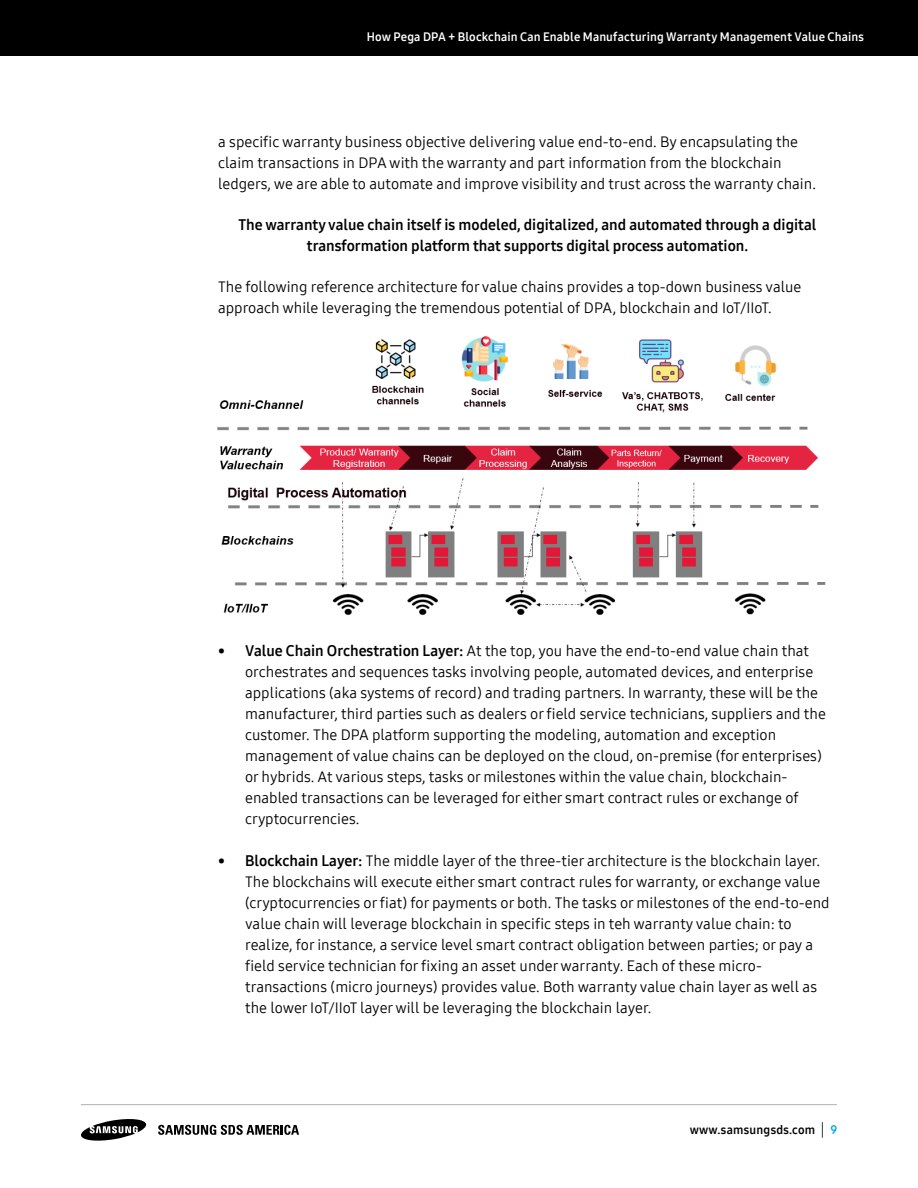
<style>
.page{position:relative;width:918px;height:1188px;background:#fff}
.page>*{position:absolute;margin:0;border:0;box-sizing:border-box;transform-origin:0 0}
.t1{font:15px/21px "Samsung One UI Latin 400";color:#000}
.t2{font:15px/21px "Samsung One UI Latin 700";color:#000;text-align:center}
.t3{font:12px "Samsung One UI Latin 700";letter-spacing:.01em;color:#fff}
.t4{font:12px "Samsung One UI Latin 700";letter-spacing:.02em;color:#000}
.s1{font-family:"Samsung One UI Latin 700"}
.s2{font-family:"Samsung One UI Latin 400";font-size:15px}
.s3{color:#00a5e4}
</style>
<div class="page">
<div style="left:0;top:0;width:918px;height:55px;background:#000"></div>
<svg style="left:81px;top:1119px;width:66px;height:22px"></svg>
<svg style="left:158px;top:1125px;width:141px;height:10px"></svg>
<hr style="left:81px;top:1104px;width:756px;height:1px;background:#b2afb0">
<img style="left:217px;top:336px;width:609px;height:279px">
<p class="t3" style="left:367px;top:29px;width:499px">How Pega DPA + Blockchain Can Enable Manufacturing Warranty Management Value Chains</p>
<p class="t1" style="left:218px;top:131px;width:599px">a specific warranty business objective delivering value end-to-end. By encapsulating the claim transactions in DPA with the warranty and part information from the blockchain ledgers, we are able to automate and improve visibility and trust across the warranty chain.</p>
<p class="t2" style="left:239px;top:214px;width:580px">The warranty value chain itself is modeled, digitalized, and automated through a digital transformation platform that supports digital process automation.</p>
<p class="t1" style="left:218px;top:276px;width:585px">The following reference architecture for value chains provides a top-down business value approach while leveraging the tremendous potential of DPA, blockchain and IoT/IIoT.</p>
<p class="t1" style="left:245px;top:640px;width:582px;text-indent:-27px"><span class="s1">• Value Chain Orchestration Layer:</span> At the top, you have the end-to-end value chain that orchestrates and sequences tasks involving people, automated devices, and enterprise applications (aka systems of record) and trading partners. In warranty, these will be the manufacturer, third parties such as dealers or field service technicians, suppliers and the customer. The DPA platform supporting the modeling, automation and exception management of value chains can be deployed on the cloud, on-premise (for enterprises) or hybrids. At various steps, tasks or milestones within the value chain, blockchain&shy;enabled transactions can be leveraged for either smart contract rules or exchange of cryptocurrencies.</p>
<p class="t1" style="left:245px;top:850px;width:586px;text-indent:-27px"><span class="s1">• Blockchain Layer:</span> The middle layer of the three-tier architecture is the blockchain layer.<br>The blockchains will execute either smart contract rules for warranty, or exchange value (cryptocurrencies or fiat) for payments or both. The tasks or milestones of the end-to-end value chain will leverage blockchain in specific steps in teh warranty value chain: to realize, for instance, a service level smart contract obligation between parties; or pay a field service technician for fixing an asset under warranty. Each of these micro&shy;transactions (micro journeys) provides value. Both warranty value chain layer as well as the lower IoT/IIoT layer will be leveraging the blockchain layer.</p>
<p class="t4" style="left:690px;top:1122px;width:149px">www.samsungsds.com <span class="s2">|</span> <span class="s3">9</span></p>
</div>
